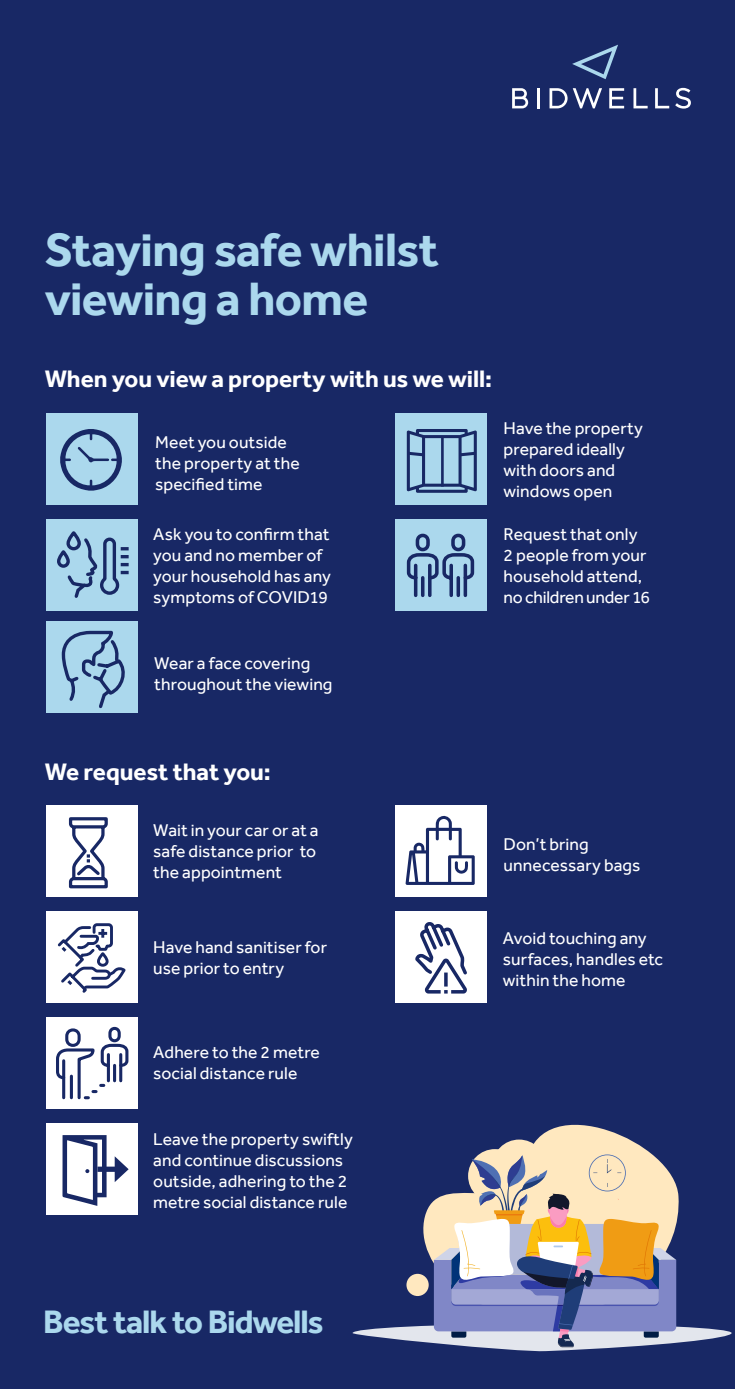
<style>
.page{position:relative;width:735px;height:1389px;background:#fff}
.page>*{position:absolute;margin:0;border:0;box-sizing:border-box;transform-origin:0 0}
.t1{font:700 48.12px/49.2px "Effra";letter-spacing:-.015em;color:#abd8ed}
.t2{font:700 33.43px "Effra";letter-spacing:-.03em;color:#abd8ed}
.t3{font:700 24.5px "Effra";letter-spacing:-.005em;color:#fff}
.t4{font:17.5px/21px "Effra";letter-spacing:.005em;color:#fff}
</style>
<div class="page">
<div style="left:0;top:0;width:734px;height:1389px;background:#182865"></div>
<svg style="left:480px;top:1124px;width:172px;height:30px;fill:#ffe8bf"></svg>
<svg style="left:352px;top:1154px;width:379px;height:198px"></svg>
<svg style="left:46px;top:1017px;width:91px;height:92px;background:#dbdee7"></svg>
<svg style="left:46px;top:414px;width:91px;height:91px;background:#98c1db"></svg>
<svg style="left:395px;top:520px;width:91px;height:91px;background:#92bad5"></svg>
<svg style="left:395px;top:414px;width:91px;height:91px;background:#90b8d4"></svg>
<hr style="left:441px;top:437px;width:2px;height:50px;background:#182865">
<svg style="left:46px;top:806px;width:91px;height:91px;background:#e2e4eb"></svg>
<svg style="left:46px;top:520px;width:91px;height:91px;background:#97c0da"></svg>
<svg style="left:46px;top:912px;width:91px;height:91px;background:#dee0e8"></svg>
<svg style="left:395px;top:912px;width:91px;height:91px;background:#dfe1e9"></svg>
<svg style="left:46px;top:1124px;width:91px;height:91px"></svg>
<svg style="left:395px;top:806px;width:91px;height:91px;background:#dbdde7"></svg>
<svg style="left:46px;top:621px;width:92px;height:92px;background:#98c1db"></svg>
<svg style="left:512px;top:88px;width:16px;height:20px"></svg>
<hr style="left:536px;top:88px;width:3px;height:20px;background:#fff">
<svg style="left:609px;top:88px;width:14px;height:20px"></svg>
<svg style="left:633px;top:88px;width:14px;height:20px"></svg>
<svg style="left:655px;top:88px;width:35px;height:21px"></svg>
<svg style="left:549px;top:88px;width:52px;height:20px"></svg>
<svg style="left:572px;top:45px;width:45px;height:34px"></svg>
<h1 class="t1" style="left:45px;top:225px;width:395px">Staying safe whilst viewing a home</h1>
<h3 class="t3" style="left:45px;top:364px;width:449px">When you view a property with us we will:</h3>
<p class="t4" style="left:155px;top:431px;width:146px">Meet you outside the property at the specified time</p>
<p class="t4" style="left:153px;top:523px;width:179px">Ask you to confirm that you and no member of your household has any symptoms of COVID19</p>
<p class="t4" style="left:503px;top:418px;width:141px">Have the property prepared ideally with doors and windows open</p>
<p class="t4" style="left:503px;top:523px;width:148px">Request that only<br>2 people from your household attend, no children under 16</p>
<p class="t4" style="left:154px;top:653px;width:180px">Wear a face covering throughout the viewing</p>
<h3 class="t3" style="left:45px;top:757px;width:227px">We request that you:</h3>
<p class="t4" style="left:153px;top:819px;width:167px">Wait in your car or at a safe distance prior to the appointment</p>
<p class="t4" style="left:153px;top:936px;width:175px">Have hand sanitiser for use prior to entry</p>
<p class="t4" style="left:153px;top:1041px;width:168px">Adhere to the 2 metre social distance rule</p>
<p class="t4" style="left:153px;top:1128px;width:201px">Leave the property swiftly and continue discussions outside, adhering to the 2 metre social distance rule</p>
<p class="t4" style="left:503px;top:833px;width:138px">Don’t bring unnecessary bags</p>
<p class="t4" style="left:502px;top:928px;width:162px">Avoid touching any surfaces, handles etc within the home</p>
<h2 class="t2" style="left:43px;top:1302px;width:282px">Best talk to Bidwells</h2>
</div>
